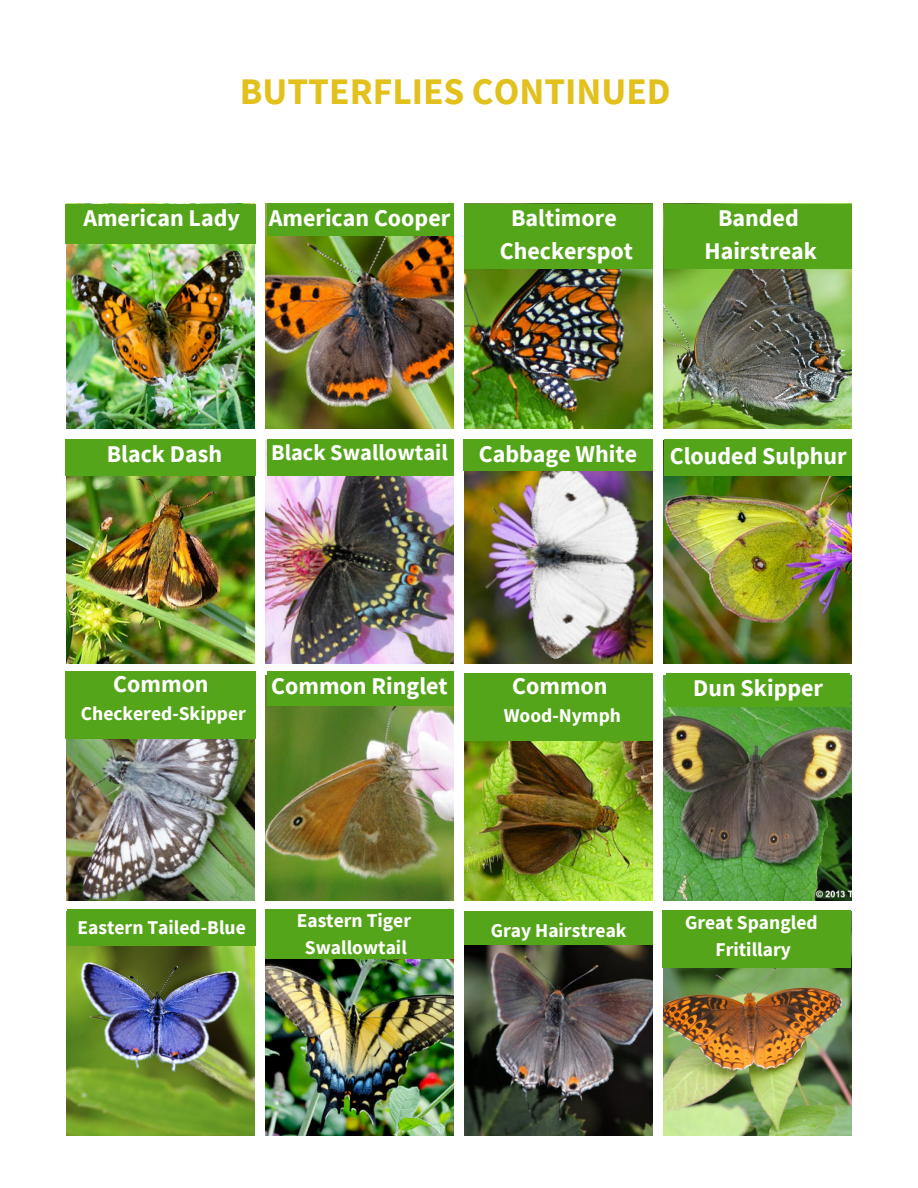
<style>
.page{position:relative;width:918px;height:1188px;background:#fff}
.page>*{position:absolute;margin:0;border:0;box-sizing:border-box;transform-origin:0 0}
.t1{font:700 37.5px "Source Sans Pro";color:#e3c11d}
.t2{font:700 24px "Source Sans Pro";color:#fff}
.t3{font:700 22.5px "Source Sans Pro";color:#fff}
.t4{font:700 19.5px "Source Sans Pro";color:#fff}
</style>
<div class="page">
<img style="left:66px;top:739px;width:188px;height:161px">
<img style="left:66px;top:243px;width:188px;height:185px">
<img style="left:265px;top:204px;width:188px;height:225px">
<img style="left:465px;top:268px;width:187px;height:161px">
<img style="left:664px;top:204px;width:188px;height:225px">
<img style="left:66px;top:476px;width:188px;height:188px">
<img style="left:265px;top:440px;width:188px;height:224px">
<img style="left:465px;top:471px;width:187px;height:193px">
<img style="left:664px;top:440px;width:188px;height:224px">
<img style="left:265px;top:675px;width:188px;height:225px">
<img style="left:465px;top:741px;width:187px;height:159px">
<img style="left:66px;top:911px;width:188px;height:224px">
<img style="left:664px;top:675px;width:188px;height:225px">
<img style="left:265px;top:959px;width:188px;height:176px">
<img style="left:664px;top:911px;width:188px;height:224px">
<img style="left:465px;top:911px;width:187px;height:224px">
<div style="left:66px;top:204px;width:190px;height:39px;background:#55a51a"></div>
<div style="left:267px;top:439px;width:187px;height:37px;background:#55a51a"></div>
<div style="left:463px;top:439px;width:190px;height:32px;background:#55a51a"></div>
<div style="left:664px;top:439px;width:187px;height:37px;background:#55a51a"></div>
<div style="left:66px;top:671px;width:190px;height:68px;background:#55a51a"></div>
<div style="left:267px;top:671px;width:187px;height:35px;background:#55a51a"></div>
<div style="left:267px;top:204px;width:187px;height:32px;background:#55a51a"></div>
<div style="left:465px;top:204px;width:188px;height:64px;background:#55a51a"></div>
<div style="left:665px;top:204px;width:187px;height:64px;background:#55a51a"></div>
<div style="left:66px;top:439px;width:190px;height:37px;background:#55a51a"></div>
<div style="left:465px;top:673px;width:188px;height:68px;background:#55a51a"></div>
<div style="left:666px;top:673px;width:184px;height:34px;background:#55a51a"></div>
<div style="left:68px;top:909px;width:188px;height:36px;background:#55a51a"></div>
<div style="left:265px;top:909px;width:189px;height:50px;background:#55a51a"></div>
<div style="left:465px;top:912px;width:188px;height:33px;background:#55a51a"></div>
<div style="left:663px;top:911px;width:188px;height:57px;background:#55a51a"></div>
<p class="t1" style="left:240px;top:67px;width:432px">BUTTERFLIES CONTINUED</p>
<p class="t2" style="left:83px;top:203px;width:158px">American Lady</p>
<p class="t2" style="left:269px;top:203px;width:183px">American Cooper</p>
<p class="t2" style="left:511px;top:203px;width:107px">Baltimore</p>
<p class="t2" style="left:500px;top:235px;width:135px">Checkerspot</p>
<p class="t2" style="left:718px;top:203px;width:82px">Banded</p>
<p class="t2" style="left:705px;top:235px;width:114px">Hairstreak</p>
<p class="t2" style="left:107px;top:438px;width:117px">Black Dash</p>
<p class="t3" style="left:271px;top:438px;width:178px">Black Swallowtail</p>
<p class="t2" style="left:479px;top:438px;width:160px">Cabbage White</p>
<p class="t2" style="left:670px;top:441px;width:178px">Clouded Sulphur</p>
<p class="t2" style="left:113px;top:669px;width:97px">Common</p>
<p class="t4" style="left:81px;top:701px;width:167px">Checkered-Skipper</p>
<p class="t2" style="left:271px;top:670px;width:178px">Common Ringlet</p>
<p class="t2" style="left:512px;top:670px;width:97px">Common</p>
<p class="t4" style="left:504px;top:703px;width:119px">Wood-Nymph</p>
<p class="t2" style="left:693px;top:672px;width:131px">Dun Skipper</p>
<p class="t4" style="left:77px;top:915px;width:170px">Eastern Tailed-Blue</p>
<p class="t4" style="left:297px;top:908px;width:116px">Eastern Tiger</p>
<p class="t4" style="left:305px;top:935px;width:104px">Swallowtail</p>
<p class="t4" style="left:491px;top:918px;width:137px">Gray Hairstreak</p>
<p class="t4" style="left:685px;top:910px;width:134px">Great Spangled</p>
<p class="t4" style="left:715px;top:937px;width:77px">Fritillary</p>
</div>
